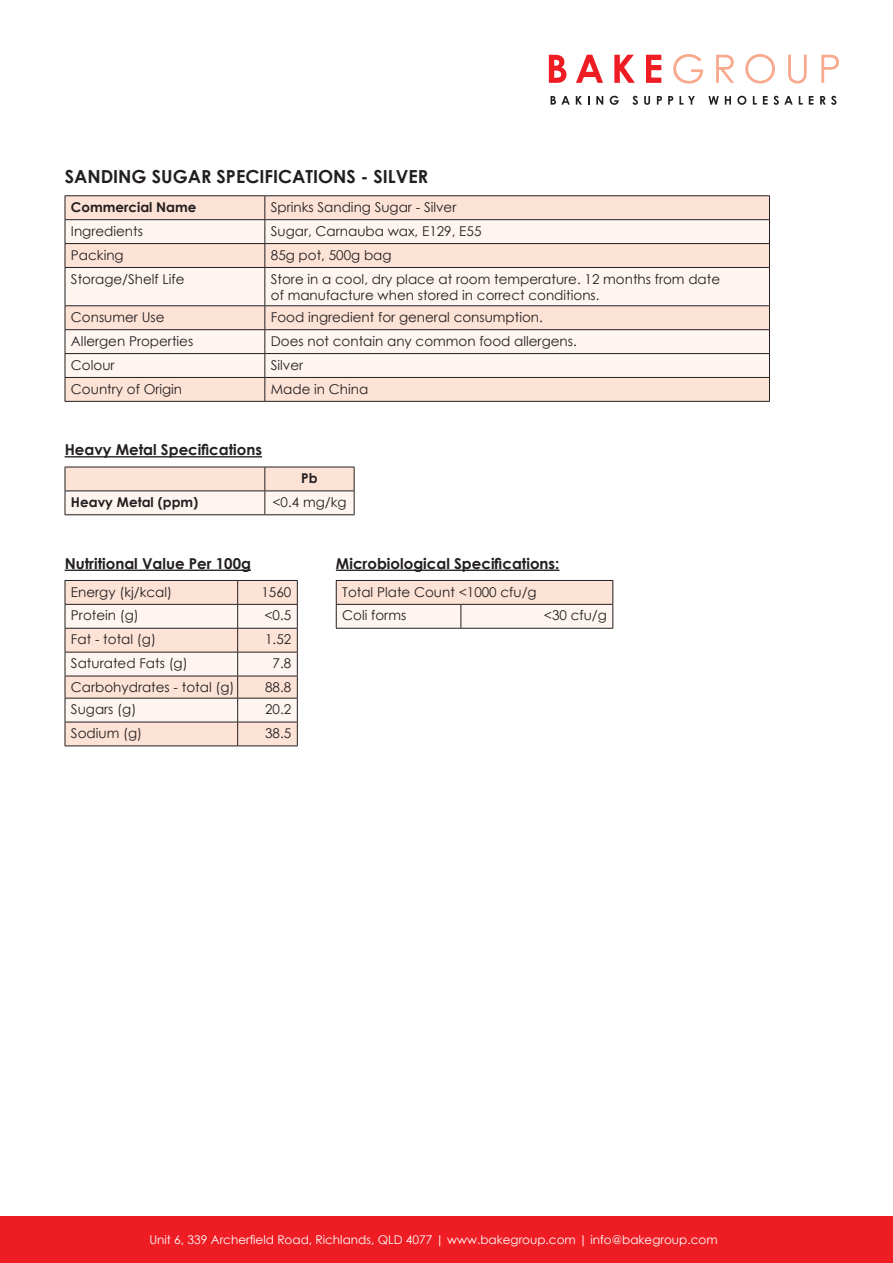
<style>
.page{position:relative;width:893px;height:1263px;background:#fff}
.page>*{position:absolute;margin:0;border:0;box-sizing:border-box;transform-origin:0 0}
.t1{font:700 18px "Century Gothic";color:#231f20}
.t2{font:700 15px "Century Gothic";color:#231f20}
.t3{font:13.5px/16.2px "Century Gothic";color:#231f20}
.t4{font:700 13.5px "Century Gothic";color:#231f20}
.t5{font:12px "Century Gothic";color:#fff}
</style>
<div class="page">
<svg style="left:549px;top:55px;width:17px;height:28px"></svg>
<svg style="left:576px;top:55px;width:27px;height:28px"></svg>
<svg style="left:614px;top:55px;width:21px;height:28px"></svg>
<svg style="left:646px;top:55px;width:15px;height:28px"></svg>
<svg style="left:673px;top:54px;width:30px;height:30px"></svg>
<svg style="left:716px;top:55px;width:18px;height:28px"></svg>
<svg style="left:745px;top:54px;width:30px;height:30px"></svg>
<svg style="left:788px;top:55px;width:19px;height:29px"></svg>
<svg style="left:821px;top:55px;width:18px;height:28px"></svg>
<svg style="left:551px;top:96px;width:19px;height:9px"></svg>
<svg style="left:576px;top:96px;width:6px;height:9px"></svg>
<svg style="left:588px;top:96px;width:2px;height:9px"></svg>
<svg style="left:596px;top:96px;width:7px;height:9px"></svg>
<svg style="left:610px;top:96px;width:9px;height:9px"></svg>
<svg style="left:632px;top:96px;width:6px;height:9px"></svg>
<svg style="left:644px;top:96px;width:6px;height:9px"></svg>
<svg style="left:657px;top:96px;width:5px;height:9px"></svg>
<svg style="left:668px;top:96px;width:5px;height:9px"></svg>
<svg style="left:679px;top:96px;width:16px;height:9px"></svg>
<svg style="left:708px;top:96px;width:11px;height:9px"></svg>
<svg style="left:725px;top:96px;width:6px;height:9px"></svg>
<svg style="left:737px;top:96px;width:9px;height:9px"></svg>
<svg style="left:753px;top:96px;width:4px;height:9px"></svg>
<svg style="left:763px;top:96px;width:30px;height:9px"></svg>
<svg style="left:799px;top:96px;width:4px;height:9px"></svg>
<svg style="left:809px;top:96px;width:4px;height:9px"></svg>
<svg style="left:820px;top:96px;width:16px;height:9px"></svg>
<div style="left:0;top:1216px;width:893px;height:47px;background:#ee1d23"></div>
<div style="left:66px;top:196px;width:703px;height:205px;background:#fde2d6"></div>
<svg style="left:66px;top:220px;width:703px;height:157px;fill:#fef5f1"></svg>
<hr style="left:65px;top:195px;width:200px;height:1px;background:#231f20">
<hr style="left:265px;top:195px;width:505px;height:1px;background:#231f20">
<hr style="left:65px;top:268px;width:1px;height:37px;background:#231f20">
<svg style="left:65px;top:306px;width:1px;height:95px"></svg>
<hr style="left:265px;top:268px;width:1px;height:37px;background:#231f20">
<hr style="left:769px;top:268px;width:1px;height:37px;background:#231f20">
<svg style="left:265px;top:306px;width:1px;height:95px"></svg>
<svg style="left:769px;top:306px;width:1px;height:95px"></svg>
<hr style="left:65px;top:219px;width:200px;height:1px;background:#231f20">
<hr style="left:265px;top:219px;width:505px;height:1px;background:#231f20">
<svg style="left:65px;top:196px;width:1px;height:71px"></svg>
<hr style="left:65px;top:243px;width:200px;height:1px;background:#231f20">
<hr style="left:265px;top:243px;width:505px;height:1px;background:#231f20">
<svg style="left:265px;top:196px;width:1px;height:71px"></svg>
<svg style="left:769px;top:196px;width:1px;height:71px"></svg>
<hr style="left:65px;top:267px;width:200px;height:1px;background:#231f20">
<hr style="left:265px;top:267px;width:505px;height:1px;background:#231f20">
<hr style="left:65px;top:305px;width:200px;height:1px;background:#231f20">
<hr style="left:65px;top:329px;width:200px;height:1px;background:#231f20">
<hr style="left:65px;top:353px;width:200px;height:1px;background:#231f20">
<hr style="left:65px;top:377px;width:200px;height:1px;background:#231f20">
<hr style="left:265px;top:305px;width:505px;height:1px;background:#231f20">
<hr style="left:265px;top:329px;width:505px;height:1px;background:#231f20">
<hr style="left:265px;top:353px;width:505px;height:1px;background:#231f20">
<hr style="left:265px;top:377px;width:505px;height:1px;background:#231f20">
<hr style="left:65px;top:401px;width:200px;height:1px;background:#231f20">
<hr style="left:265px;top:401px;width:505px;height:1px;background:#231f20">
<svg style="left:65px;top:467px;width:290px;height:48px"></svg>
<hr style="left:65px;top:514px;width:200px;height:1px;background:#231f20">
<hr style="left:265px;top:514px;width:89px;height:1px;background:#231f20">
<hr style="left:65px;top:456px;width:197px;height:1px;background:#231f20">
<svg style="left:65px;top:580px;width:233px;height:166px"></svg>
<hr style="left:65px;top:722px;width:173px;height:1px;background:#231f20">
<hr style="left:238px;top:722px;width:60px;height:1px;background:#231f20">
<hr style="left:65px;top:746px;width:173px;height:1px;background:#231f20">
<hr style="left:238px;top:746px;width:60px;height:1px;background:#231f20">
<hr style="left:65px;top:570px;width:186px;height:1px;background:#231f20">
<hr style="left:336px;top:580px;width:125px;height:1px;background:#231f20">
<hr style="left:461px;top:580px;width:152px;height:1px;background:#231f20">
<svg style="left:336px;top:581px;width:277px;height:47px"></svg>
<hr style="left:336px;top:628px;width:125px;height:1px;background:#231f20">
<hr style="left:461px;top:628px;width:152px;height:1px;background:#231f20">
<hr style="left:336px;top:570px;width:223px;height:1px;background:#231f20">
<p class="t1" style="left:65px;top:162px;width:365px">SANDING SUGAR SPECIFICATIONS - SILVER</p>
<p class="t4" style="left:71px;top:197px;width:127px">Commercial Name</p>
<p class="t3" style="left:271px;top:199px;width:187px">Sprinks Sanding Sugar - Silver</p>
<p class="t3" style="left:71px;top:223px;width:73px">Ingredients</p>
<p class="t3" style="left:271px;top:223px;width:212px">Sugar, Carnauba wax, E129, E55</p>
<p class="t3" style="left:71px;top:246px;width:54px">Packing</p>
<p class="t3" style="left:271px;top:246px;width:122px">85g pot, 500g bag</p>
<p class="t3" style="left:71px;top:270px;width:115px">Storage/Shelf Life</p>
<p class="t3" style="left:271px;top:270px;width:451px">Store in a cool, dry place at room temperature. 12 months from date of manufacture when stored in correct conditions.</p>
<p class="t3" style="left:71px;top:309px;width:95px">Consumer Use</p>
<p class="t3" style="left:271px;top:309px;width:274px">Food ingredient for general consumption.</p>
<p class="t3" style="left:71px;top:333px;width:124px">Allergen Properties</p>
<p class="t3" style="left:271px;top:333px;width:307px">Does not contain any common food allergens.</p>
<p class="t3" style="left:71px;top:356px;width:45px">Colour</p>
<p class="t3" style="left:271px;top:356px;width:34px">Silver</p>
<p class="t3" style="left:71px;top:380px;width:113px">Country of Origin</p>
<p class="t3" style="left:271px;top:380px;width:99px">Made in China</p>
<p class="t2" style="left:65px;top:439px;width:199px">Heavy Metal Specifications</p>
<p class="t4" style="left:301px;top:468px;width:18px">Pb</p>
<p class="t4" style="left:71px;top:492px;width:129px">Heavy Metal (ppm)</p>
<p class="t3" style="left:272px;top:494px;width:76px">&lt;0.4 mg/kg</p>
<p class="t2" style="left:65px;top:552px;width:188px">Nutritional Value Per 100g</p>
<p class="t3" style="left:71px;top:583px;width:103px">Energy (kj/kcal)</p>
<p class="t3" style="left:261px;top:583px;width:31px">1560</p>
<p class="t3" style="left:71px;top:607px;width:69px">Protein (g)</p>
<p class="t3" style="left:264px;top:607px;width:28px">&lt;0.5</p>
<p class="t3" style="left:71px;top:631px;width:87px">Fat - total (g)</p>
<p class="t3" style="left:265px;top:631px;width:28px">1.52</p>
<p class="t3" style="left:71px;top:655px;width:118px">Saturated Fats (g)</p>
<p class="t3" style="left:273px;top:655px;width:20px">7.8</p>
<p class="t3" style="left:71px;top:679px;width:165px">Carbohydrates - total (g)</p>
<p class="t3" style="left:265px;top:679px;width:28px">88.8</p>
<p class="t3" style="left:71px;top:701px;width:67px">Sugars (g)</p>
<p class="t3" style="left:265px;top:701px;width:28px">20.2</p>
<p class="t3" style="left:71px;top:725px;width:73px">Sodium (g)</p>
<p class="t3" style="left:265px;top:725px;width:28px">38.5</p>
<p class="t2" style="left:336px;top:552px;width:225px">Microbiological Specifications:</p>
<p class="t3" style="left:342px;top:583px;width:196px">Total Plate Count &lt;1000 cfu/g</p>
<p class="t3" style="left:342px;top:607px;width:66px">Coli forms</p>
<p class="t3" style="left:544px;top:607px;width:65px">&lt;30 cfu/g</p>
<p class="t5" style="left:149px;top:1231px;width:570px">Unit 6, 339 Archerfield Road, Richlands, QLD 4077 | www.bakegroup.com | info@bakegroup.com</p>
</div>
